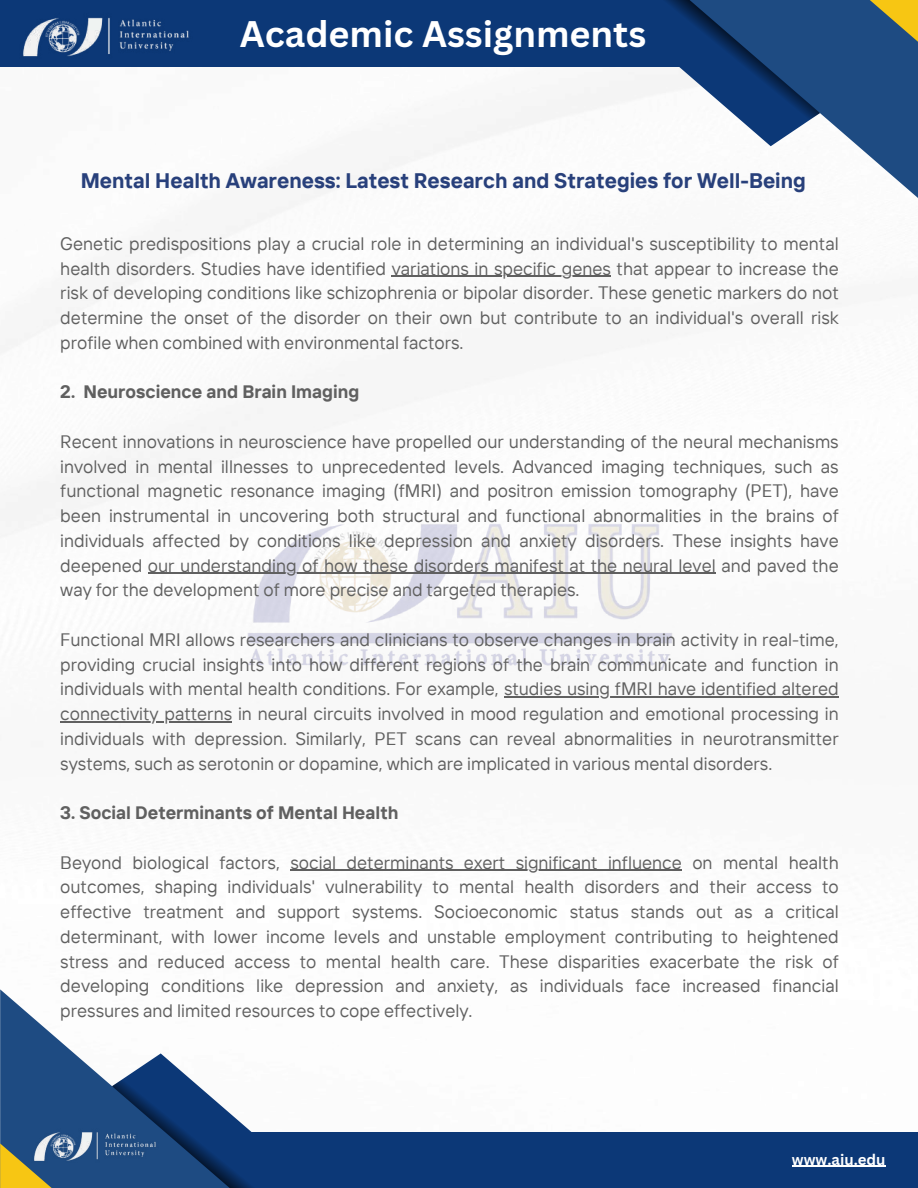
<style>
.page{position:relative;width:918px;height:1188px;background:#fff}
.page>*{position:absolute;margin:0;border:0;box-sizing:border-box;transform-origin:0 0}
.t1{font:700 36px "Canva Sans";color:#fff}
.t2{font:700 24px "Canva Sans";color:#fff}
.t3{font:700 21px "TT Interphases";color:#28407b}
.t4{font:18px/24.8px "TT Interphases";color:#606060;text-align:justify}
.t5{font:700 18px "TT Interphases";color:#606060}
.t6{font:700 15px "Canva Sans";color:#fff}
</style>
<div class="page">
<img style="left:0;top:66px;width:895px;height:805px">
<img style="left:240px;top:518px;width:439px;height:151px">
<div style="left:0;top:0;width:699px;height:66px;background:#0c3877"></div>
<svg style="left:648px;top:0;width:270px;height:211px"></svg>
<svg style="left:828px;top:0;width:90px;height:55px;background:#4a646b"></svg>
<svg style="left:560px;top:0;width:260px;height:146px"></svg>
<img style="left:20px;top:17px;width:172px;height:50px">
<div style="left:175px;top:1132px;width:743px;height:56px;background:#0c3877"></div>
<svg style="left:0;top:989px;width:112px;height:199px;fill:#1e4b82"></svg>
<svg style="left:0;top:1143px;width:104px;height:45px;background:#757c55"></svg>
<svg style="left:112px;top:1053px;width:140px;height:135px"></svg>
<img style="left:31px;top:1124px;width:127px;height:44px">
<hr style="left:792px;top:1166px;width:94px;height:1px;background:#fff">
<hr style="left:392px;top:276px;width:219px;height:1px;background:#606060">
<hr style="left:148px;top:573px;width:568px;height:1px;background:#606060">
<hr style="left:504px;top:697px;width:335px;height:1px;background:#606060">
<hr style="left:60px;top:721px;width:172px;height:1px;background:#606060">
<hr style="left:291px;top:870px;width:391px;height:1px;background:#606060">
<h2 class="t2" style="left:331px;top:8px;width:296px">AIU Student Publications</h2>
<h1 class="t1" style="left:240px;top:9px;width:408px">Academic Assignments</h1>
<p class="t3" style="left:81px;top:167px;width:727px">Mental Health Awareness: Latest Research and Strategies for Well-Being</p>
<p class="t4" style="left:60px;top:231px;width:780px">Genetic predispositions play a crucial role in determining an individual's susceptibility to mental health disorders. Studies have identified variations in specific genes that appear to increase the risk of developing conditions like schizophrenia or bipolar disorder. These genetic markers do not determine the onset of the disorder on their own but contribute to an individual's overall risk profile when combined with environmental factors.</p>
<p class="t5" style="left:60px;top:380px;width:301px">2. Neuroscience and Brain Imaging</p>
<p class="t4" style="left:60px;top:429px;width:780px">Recent innovations in neuroscience have propelled our understanding of the neural mechanisms involved in mental illnesses to unprecedented levels. Advanced imaging techniques, such as functional magnetic resonance imaging (fMRI) and positron emission tomography (PET), have been instrumental in uncovering both structural and functional abnormalities in the brains of individuals affected by conditions like depression and anxiety disorders. These insights have deepened our understanding of how these disorders manifest at the neural level and paved the way for the development of more precise and targeted therapies.</p>
<p class="t4" style="left:60px;top:627px;width:780px">Functional MRI allows researchers and clinicians to observe changes in brain activity in real-time, providing crucial insights into how different regions of the brain communicate and function in individuals with mental health conditions. For example, studies using fMRI have identified altered connectivity patterns in neural circuits involved in mood regulation and emotional processing in individuals with depression. Similarly, PET scans can reveal abnormalities in neurotransmitter systems, such as serotonin or dopamine, which are implicated in various mental disorders.</p>
<p class="t5" style="left:60px;top:801px;width:340px">3. Social Determinants of Mental Health</p>
<p class="t4" style="left:60px;top:850px;width:780px">Beyond biological factors, social determinants exert significant influence on mental health outcomes, shaping individuals' vulnerability to mental health disorders and their access to effective treatment and support systems. Socioeconomic status stands out as a critical determinant, with lower income levels and unstable employment contributing to heightened stress and reduced access to mental health care. These disparities exacerbate the risk of developing conditions like depression and anxiety, as individuals face increased financial pressures and limited resources to cope effectively.</p>
<p class="t6" style="left:792px;top:1149px;width:95px">www.aiu.edu</p>
</div>
